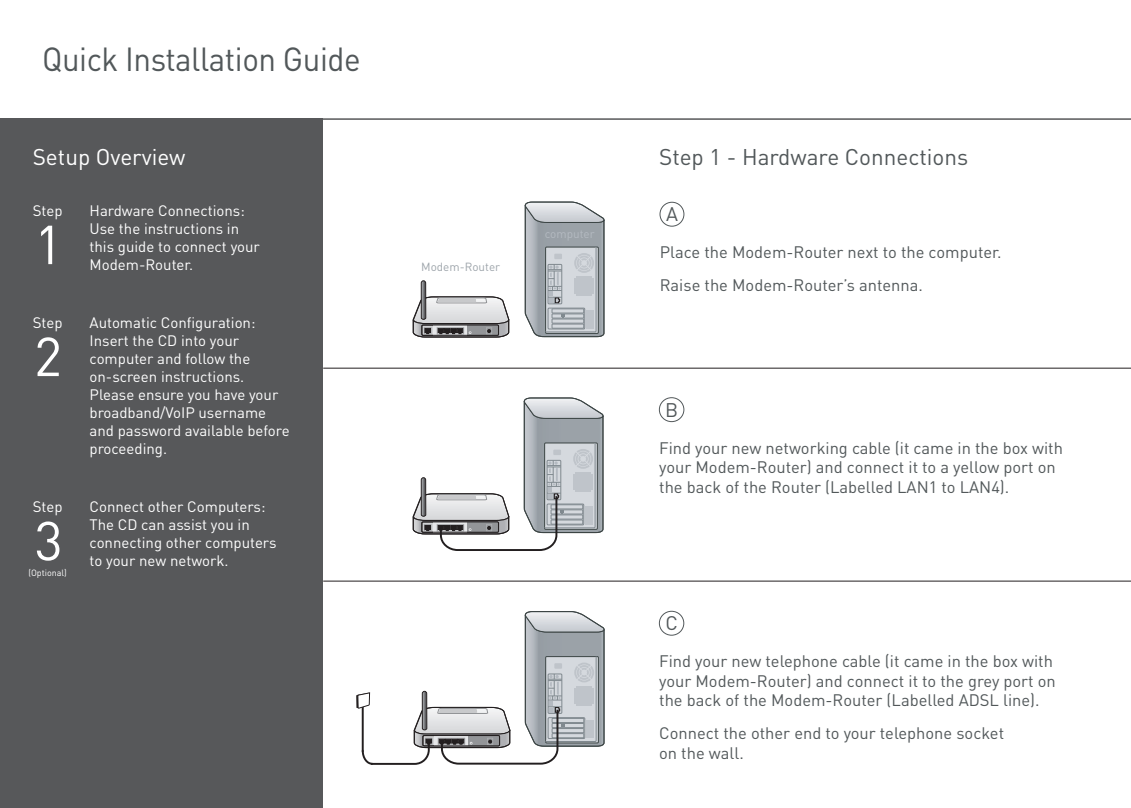
<style>
.page{position:relative;width:1131px;height:808px;background:#fff}
.page>*{position:absolute;margin:0;border:0;box-sizing:border-box;transform-origin:0 0}
.t1{font:54px "DIN";color:#fff}
.t2{font:33px "DIN";letter-spacing:-.015em;color:#52585a;scale:.95 1}
.t3{font:22.5px "DIN";color:#52585a}
.t4{font:22.5px "DIN";color:#fff}
.t5{font:19.5px "DIN";color:#52585a}
.t6{font:16.5px/19.5px "DIN";color:#52585a}
.t7{font:15px/18px "DIN";color:#fff}
.t8{font:11.7px "DIN";color:#9ea5ab}
.t9{font:9px "DIN";color:#fff}
</style>
<div class="page">
<hr style="left:323px;top:368px;width:808px;height:1px;background:#231f20">
<hr style="left:323px;top:581px;width:808px;height:1px;background:#231f20">
<div style="left:0;top:118px;width:323px;height:690px;background:#57585a"></div>
<hr style="left:0;top:118px;width:1131px;height:2px;background:#57585a">
<svg style="left:524px;top:202px;width:80px;height:136px;background:#b3b9be"></svg>
<svg style="left:413px;top:280px;width:97px;height:58px"></svg>
<div style="left:422px;top:325px;width:77px;height:10px;border:1px solid #231f20"></div>
<div style="left:660px;top:202px;width:24px;height:24px;border:1px solid #52585a;border-radius:50%"></div>
<svg style="left:413px;top:397px;width:190px;height:154px"></svg>
<div style="left:659px;top:397px;width:25px;height:25px;border:1px solid #52585a;border-radius:50%"></div>
<svg style="left:356px;top:611px;width:248px;height:154px"></svg>
<div style="left:659px;top:611px;width:25px;height:24px;border:1px solid #52585a;border-radius:50%"></div>
<p class="t2" style="left:42px;top:39px;width:337px">Quick Installation Guide</p>
<p class="t4" style="left:33px;top:143px;width:154px">Setup Overview</p>
<p class="t7" style="left:33px;top:201px;width:31px">Step</p>
<p class="t7" style="left:90px;top:201px;width:157px">Hardware Connections:</p>
<p class="t7" style="left:90px;top:219px;width:172px">Use the instructions in this guide to connect your<br>Modem-Router.</p>
<p class="t1" style="left:34px;top:211px;width:30px">1</p>
<p class="t7" style="left:33px;top:313px;width:31px">Step</p>
<p class="t7" style="left:90px;top:313px;width:167px">Automatic Configuration:</p>
<p class="t7" style="left:90px;top:331px;width:162px">Insert the CD into your computer and follow the on-screen instructions.</p>
<p class="t7" style="left:90px;top:385px;width:202px">Please ensure you have your broadband/VoIP username and password available before proceeding.</p>
<p class="t1" style="left:34px;top:323px;width:30px">2</p>
<p class="t7" style="left:33px;top:498px;width:31px">Step</p>
<p class="t7" style="left:90px;top:498px;width:188px">Connect other Computers:<br>The CD can assist you in connecting other computers to your new network.</p>
<p class="t9" style="left:28px;top:567px;width:40px">(Optional)</p>
<p class="t1" style="left:35px;top:507px;width:30px">3</p>
<p class="t8" style="left:421px;top:260px;width:80px">Modem-Router</p>
<p class="t3" style="left:659px;top:143px;width:311px">Step 1 - Hardware Connections</p>
<p class="t5" style="left:666px;top:202px;width:13px">A</p>
<p class="t6" style="left:660px;top:242px;width:343px">Place the Modem-Router next to the computer.</p>
<p class="t6" style="left:660px;top:275px;width:265px">Raise the Modem-Router’s antenna.</p>
<p class="t5" style="left:665px;top:397px;width:15px">B</p>
<p class="t6" style="left:659px;top:438px;width:405px">Find your new networking cable (it came in the box with your Modem-Router) and connect it to a yellow port on the back of the Router (Labelled LAN1 to LAN4).</p>
<p class="t5" style="left:665px;top:611px;width:14px">C</p>
<p class="t6" style="left:659px;top:651px;width:398px">Find your new telephone cable (it came in the box with your Modem-Router) and connect it to the grey port on the back of the Modem-Router (Labelled ADSL line).</p>
<p class="t6" style="left:659px;top:723px;width:346px">Connect the other end to your telephone socket on the wall.</p>
</div>
